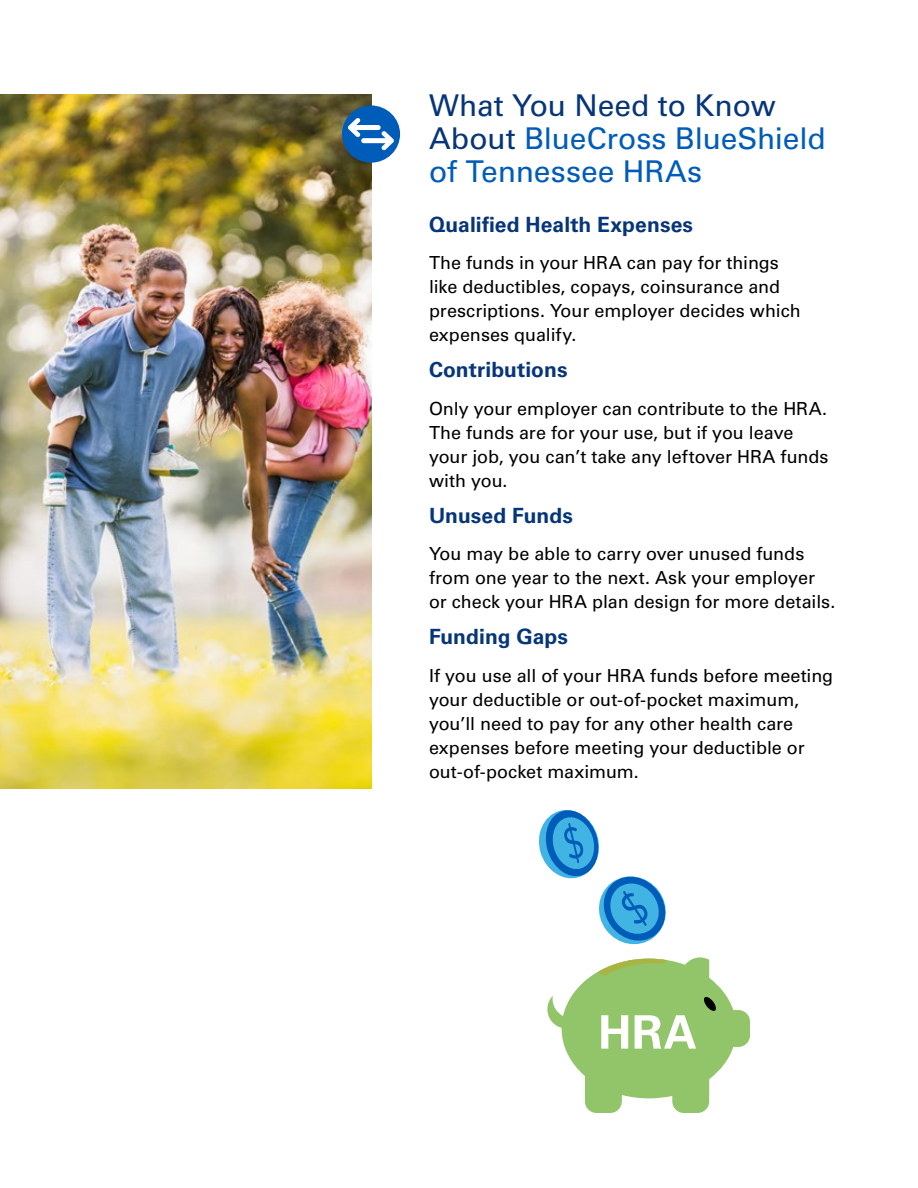
<style>
.page{position:relative;width:918px;height:1188px;background:#fff}
.page>*{position:absolute;margin:0;border:0;box-sizing:border-box;transform-origin:0 0}
.t1{font:30px/33px "Univers LT Std";letter-spacing:-.005em;color:#005cb9}
.t2{font:700 21px "Univers LT Std";letter-spacing:.005em;color:#06357a}
.t3{font:18px/24px "Univers LT Std";color:#000}
.s1{color:#06357a}
</style>
<div class="page">
<img style="left:0;top:94px;width:372px;height:694px">
<div style="left:342px;top:105px;width:58px;height:58px;background:#005cb9;border-radius:50%"></div>
<svg style="left:348px;top:118px;width:46px;height:32px"></svg>
<svg style="left:538px;top:810px;width:128px;height:135px"></svg>
<svg style="left:547px;top:957px;width:203px;height:156px"></svg>
<h2 class="t1" style="left:429px;top:89px;width:398px"><span class="s1">What You Need to Know<br>About</span> BlueCross BlueShield of Tennessee HRAs</h2>
<h3 class="t2" style="left:429px;top:212px;width:266px">Qualified Health Expenses</h3>
<p class="t3" style="left:429px;top:251px;width:373px">The funds in your HRA can pay for things like deductibles, copays, coinsurance and prescriptions. Your employer decides which expenses qualify.</p>
<h3 class="t2" style="left:429px;top:358px;width:140px">Contributions</h3>
<p class="t3" style="left:429px;top:396px;width:401px">Only your employer can contribute to the HRA.<br>The funds are for your use, but if you leave your job, you can’t take any leftover HRA funds with you.</p>
<h3 class="t2" style="left:429px;top:503px;width:146px">Unused Funds</h3>
<p class="t3" style="left:429px;top:542px;width:408px">You may be able to carry over unused funds from one year to the next. Ask your employer or check your HRA plan design for more details.</p>
<h3 class="t2" style="left:429px;top:625px;width:141px">Funding Gaps</h3>
<p class="t3" style="left:429px;top:663px;width:406px">If you use all of your HRA funds before meeting your deductible or out-of-pocket maximum, you’ll need to pay for any other health care expenses before meeting your deductible or out-of-pocket maximum.</p>
</div>
